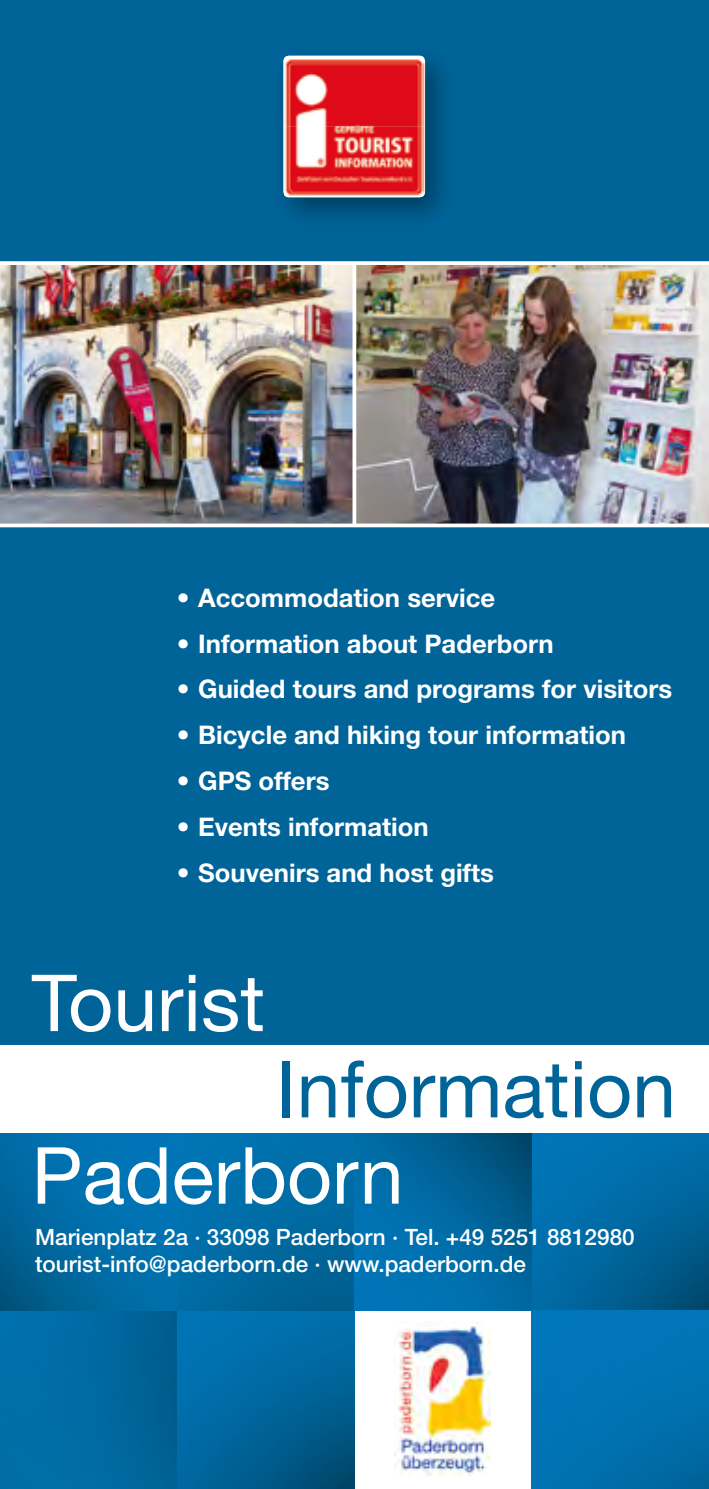
<style>
.page{position:relative;width:709px;height:1489px;background:#fff}
.page>*{position:absolute;margin:0;border:0;box-sizing:border-box;transform-origin:0 0}
.t1{font:78.75px/86.2px "Helvetica Neue";color:#006499}
.t2{font:78.75px "Helvetica Neue";color:#fff}
.t3{font:700 25.75px "Helvetica Neue";color:#fff}
.t4{font:500 22.5px/27px "Helvetica Neue";color:#fff}
.s1{color:#fff}
</style>
<div class="page">
<div style="left:0;top:0;width:709px;height:1044px;background:#006499"></div>
<img style="left:395px;top:1321px;width:96px;height:153px">
<img style="left:282px;top:55px;width:164px;height:164px">
<img style="left:284px;top:56px;width:140px;height:141px">
<img style="left:0;top:265px;width:709px;height:258px">
<img style="left:0;top:1133px;width:354px;height:355px">
<img style="left:531px;top:1133px;width:178px;height:355px">
<img style="left:354px;top:1133px;width:177px;height:177px">
<svg style="left:0;top:261px;width:709px;height:4px;fill:#fefefe"></svg>
<svg style="left:0;top:523px;width:709px;height:4px;fill:#fff"></svg>
<svg style="left:352px;top:263px;width:4px;height:262px"></svg>
<p class="t3" style="left:177px;top:581px;width:320px">• Accommodation service</p>
<p class="t3" style="left:177px;top:627px;width:378px">• Information about Paderborn</p>
<p class="t3" style="left:177px;top:673px;width:497px">• Guided tours and programs for visitors</p>
<p class="t3" style="left:177px;top:719px;width:450px">• Bicycle and hiking tour information</p>
<p class="t3" style="left:177px;top:765px;width:154px">• GPS offers</p>
<p class="t3" style="left:177px;top:810px;width:253px">• Events information</p>
<p class="t3" style="left:177px;top:856px;width:318px">• Souvenirs and host gifts</p>
<p class="t2" style="left:32px;top:956px;width:235px">Tourist</p>
<p class="t1" style="left:32px;top:1044px;width:646px;text-indent:245px">Information<br><span class="s1">Paderborn</span></p>
<p class="t4" style="left:35px;top:1223px;width:601px">Marienplatz 2a · 33098 Paderborn · Tel. +49 5251 8812980 tourist-info@paderborn.de · www.paderborn.de</p>
</div>
